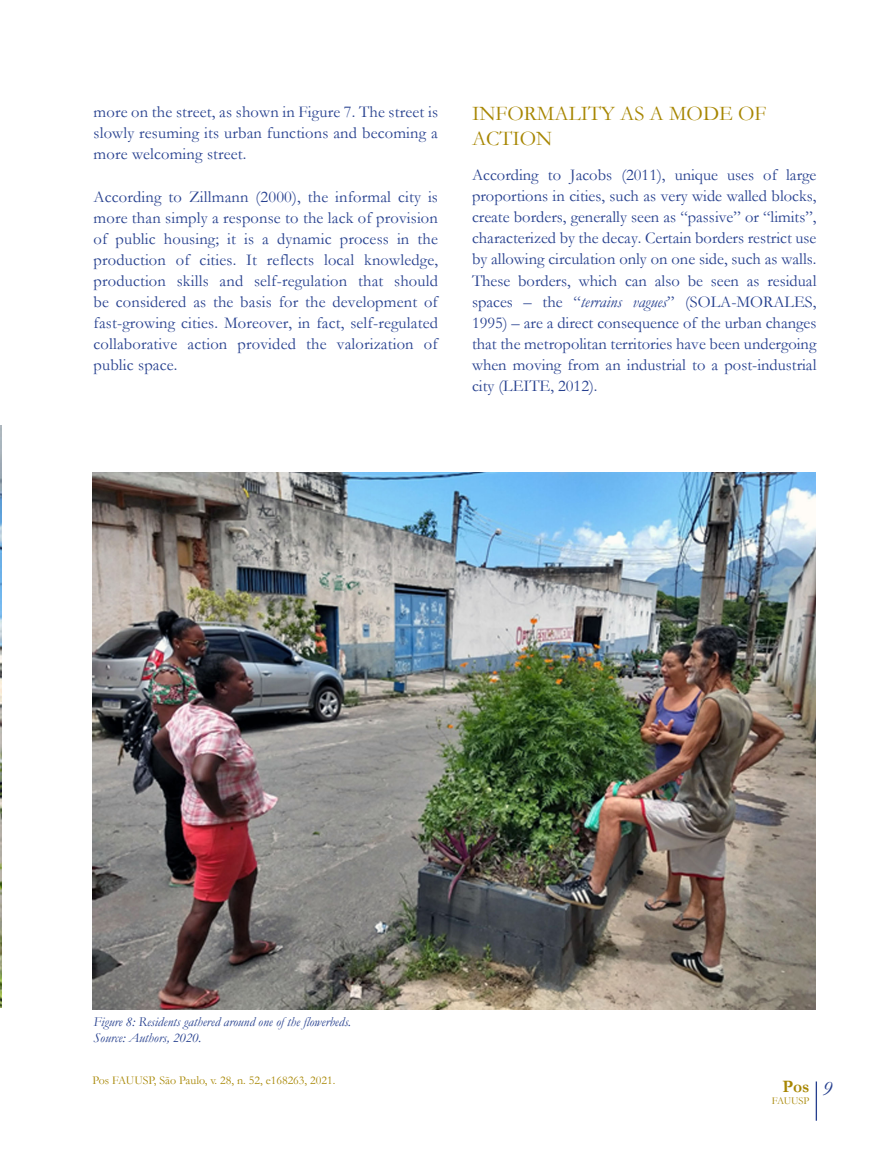
<style>
.page{position:relative;width:893px;height:1149px;background:#fff}
.page>*{position:absolute;margin:0;border:0;box-sizing:border-box;transform-origin:0 0}
.subtitulo{font:21px/25.2px "Garamond";color:#a78602}
.t1{font:700 17.55px "Garamond";color:#a78602}
.texto{font:16.5px/21px "Garamond";letter-spacing:.01em;color:#253f8e;text-align:justify}
.legenda{font:italic 13.5px "Garamond";color:#253f8e}
.t2{font:12px "Garamond";color:#a78602}
.t3{font:10.5px "Garamond";color:#a78602}
.s1{font-style:italic}
</style>
<div class="page">
<hr style="left:816px;top:1081px;width:1px;height:39px;background:#253f8e">
<img style="left:0;top:425px;width:1px;height:582px">
<img style="left:92px;top:472px;width:724px;height:537px">
<p class="texto" style="left:94px;top:101px;width:346px">more on the street, as shown in Figure 7. The street is slowly resuming its urban functions and becoming a more welcoming street.</p>
<p class="texto" style="left:94px;top:185px;width:346px">According to Zillmann (2000), the informal city is more than simply a response to the lack of provision of public housing; it is a dynamic process in the production of cities. It reflects local knowledge, production skills and self-regulation that should be considered as the basis for the development of fast-growing cities. Moreover, in fact, self-regulated collaborative action provided the valorization of public space.</p>
<p class="subtitulo" style="left:472px;top:100px;width:296px">INFORMALITY AS A MODE OF<br>ACTION</p>
<p class="texto" style="left:472px;top:164px;width:346px">According to Jacobs (2011), unique uses of large proportions in cities, such as very wide walled blocks, create borders, generally seen as “passive” or “limits”, characterized by the decay. Certain borders restrict use by allowing circulation only on one side, such as walls.<br>These borders, which can also be seen as residual spaces – the “<span class="s1">terrains vagues</span>” (SOLA-MORALES, 1995) – are a direct consequence of the urban changes that the metropolitan territories have been undergoing when moving from an industrial to a post-industrial city (LEITE, 2012).</p>
<p class="legenda" style="left:94px;top:1012px;width:259px">Figure 8: Residents gathered around one of the flowerbeds.</p>
<p class="legenda" style="left:94px;top:1028px;width:109px">Source: Authors, 2020.</p>
<p class="t2" style="left:92px;top:1071px;width:244px">Pos FAUUSP, São Paulo, v. 28, n. 52, e168263, 2021.</p>
<p class="t1" style="left:783px;top:1073px;width:28px">Pos</p>
<p class="t3" style="left:772px;top:1093px;width:62px">FAUUSP <sup>9</sup></p>
</div>
